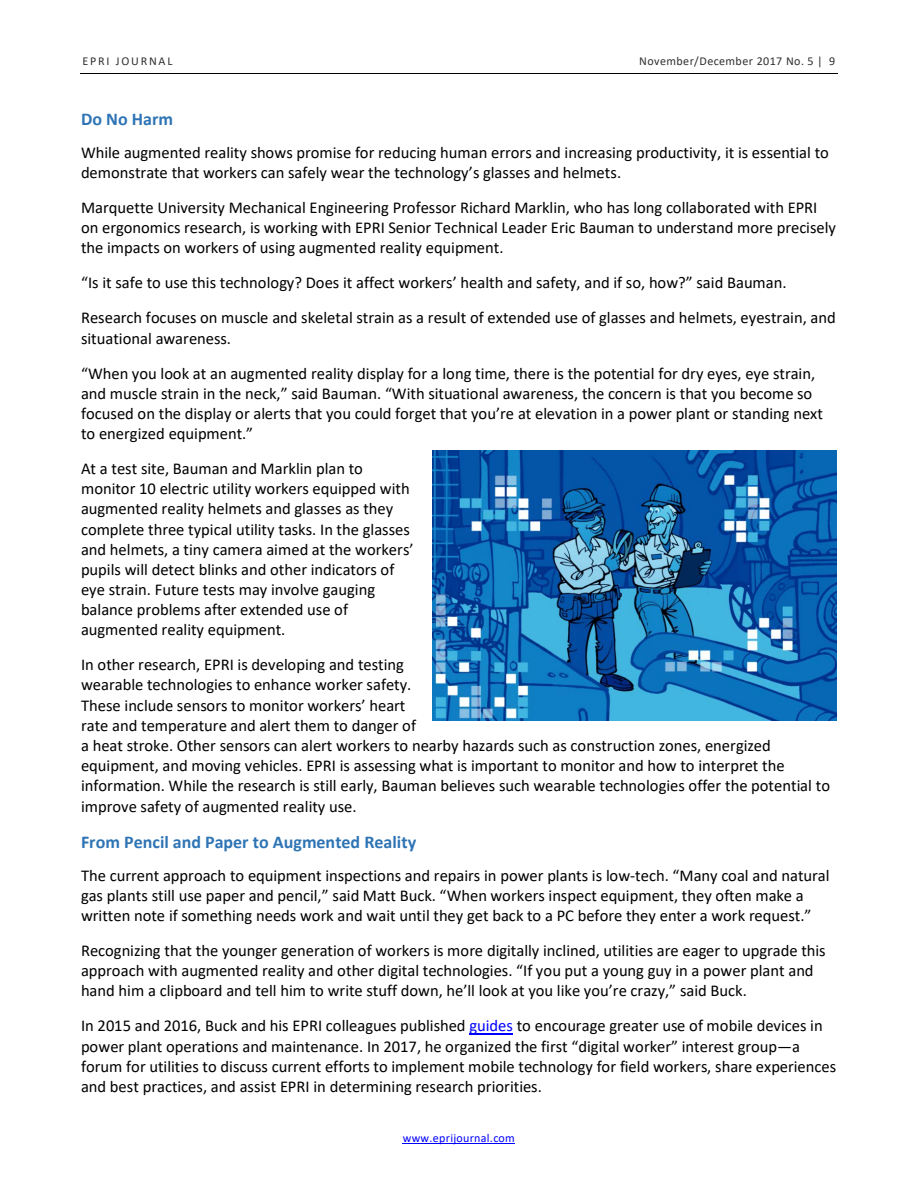
<style>
.page{position:relative;width:918px;height:1188px;background:#fff}
.page>*{position:absolute;margin:0;border:0;box-sizing:border-box;transform-origin:0 0}
.t1{font:700 18px "Calibri";color:#2e74b5}
.t2{font:16.5px/20.1px "Calibri";color:#000}
.t3{font:12px "Calibri";letter-spacing:.04em;color:#303030}
.t4{font:12px "Calibri";letter-spacing:.025em;color:#00f}
.t5{font:12px "Calibri";letter-spacing:.145em;color:#303030}
.s1{color:#00f}
</style>
<div class="page">
<hr style="left:80px;top:73px;width:758px;height:1px;background:#000">
<hr style="left:403px;top:1143px;width:112px;height:1px;background:#00f">
<hr style="left:469px;top:1033px;width:44px;height:1px;background:#00f">
<img style="left:432px;top:450px;width:405px;height:270px">
<p class="t5" style="left:82px;top:53px;width:92px">EPRI JOURNAL</p>
<p class="t3" style="left:639px;top:53px;width:198px">November/December 2017 No. 5 | 9</p>
<p class="t1" style="left:81px;top:106px;width:94px">Do No Harm</p>
<p class="t2" style="left:81px;top:141px;width:750px">While augmented reality shows promise for reducing human errors and increasing productivity, it is essential to demonstrate that workers can safely wear the technology’s glasses and helmets.</p>
<p class="t2" style="left:81px;top:197px;width:757px">Marquette University Mechanical Engineering Professor Richard Marklin, who has long collaborated with EPRI on ergonomics research, is working with EPRI Senior Technical Leader Eric Bauman to understand more precisely the impacts on workers of using augmented reality equipment.</p>
<p class="t2" style="left:81px;top:272px;width:707px">“Is it safe to use this technology? Does it affect workers’ health and safety, and if so, how?” said Bauman.</p>
<p class="t2" style="left:81px;top:307px;width:756px">Research focuses on muscle and skeletal strain as a result of extended use of glasses and helmets, eyestrain, and situational awareness.</p>
<p class="t2" style="left:81px;top:363px;width:743px">“When you look at an augmented reality display for a long time, there is the potential for dry eyes, eye strain, and muscle strain in the neck,” said Bauman. “With situational awareness, the concern is that you become so focused on the display or alerts that you could forget that you’re at elevation in a power plant or standing next to energized equipment.”</p>
<p class="t2" style="left:81px;top:458px;width:334px">At a test site, Bauman and Marklin plan to monitor 10 electric utility workers equipped with augmented reality helmets and glasses as they complete three typical utility tasks. In the glasses and helmets, a tiny camera aimed at the workers’ pupils will detect blinks and other indicators of eye strain. Future tests may involve gauging balance problems after extended use of augmented reality equipment.</p>
<p class="t2" style="left:81px;top:655px;width:751px">In other research, EPRI is developing and testing<br>wearable technologies to enhance worker safety.<br>These include sensors to monitor workers’ heart<br>rate and temperature and alert them to danger of<br>a heat stroke. Other sensors can alert workers to nearby hazards such as construction zones, energized equipment, and moving vehicles. EPRI is assessing what is important to monitor and how to interpret the information. While the research is still early, Bauman believes such wearable technologies offer the potential to improve safety of augmented reality use.</p>
<p class="t1" style="left:81px;top:829px;width:337px">From Pencil and Paper to Augmented Reality</p>
<p class="t2" style="left:81px;top:865px;width:750px">The current approach to equipment inspections and repairs in power plants is low-tech. “Many coal and natural gas plants still use paper and pencil,” said Matt Buck. “When workers inspect equipment, they often make a written note if something needs work and wait until they get back to a PC before they enter a work request.”</p>
<p class="t2" style="left:81px;top:940px;width:746px">Recognizing that the younger generation of workers is more digitally inclined, utilities are eager to upgrade this approach with augmented reality and other digital technologies. “If you put a young guy in a power plant and hand him a clipboard and tell him to write stuff down, he’ll look at you like you’re crazy,” said Buck.</p>
<p class="t2" style="left:81px;top:1015px;width:757px">In 2015 and 2016, Buck and his EPRI colleagues published <span class="s1">guides</span> to encourage greater use of mobile devices in power plant operations and maintenance. In 2017, he organized the first “digital worker” interest group—a forum for utilities to discuss current efforts to implement mobile technology for field workers, share experiences and best practices, and assist EPRI in determining research priorities.</p>
<p class="t4" style="left:403px;top:1129px;width:113px">www.eprijournal.com</p>
</div>
